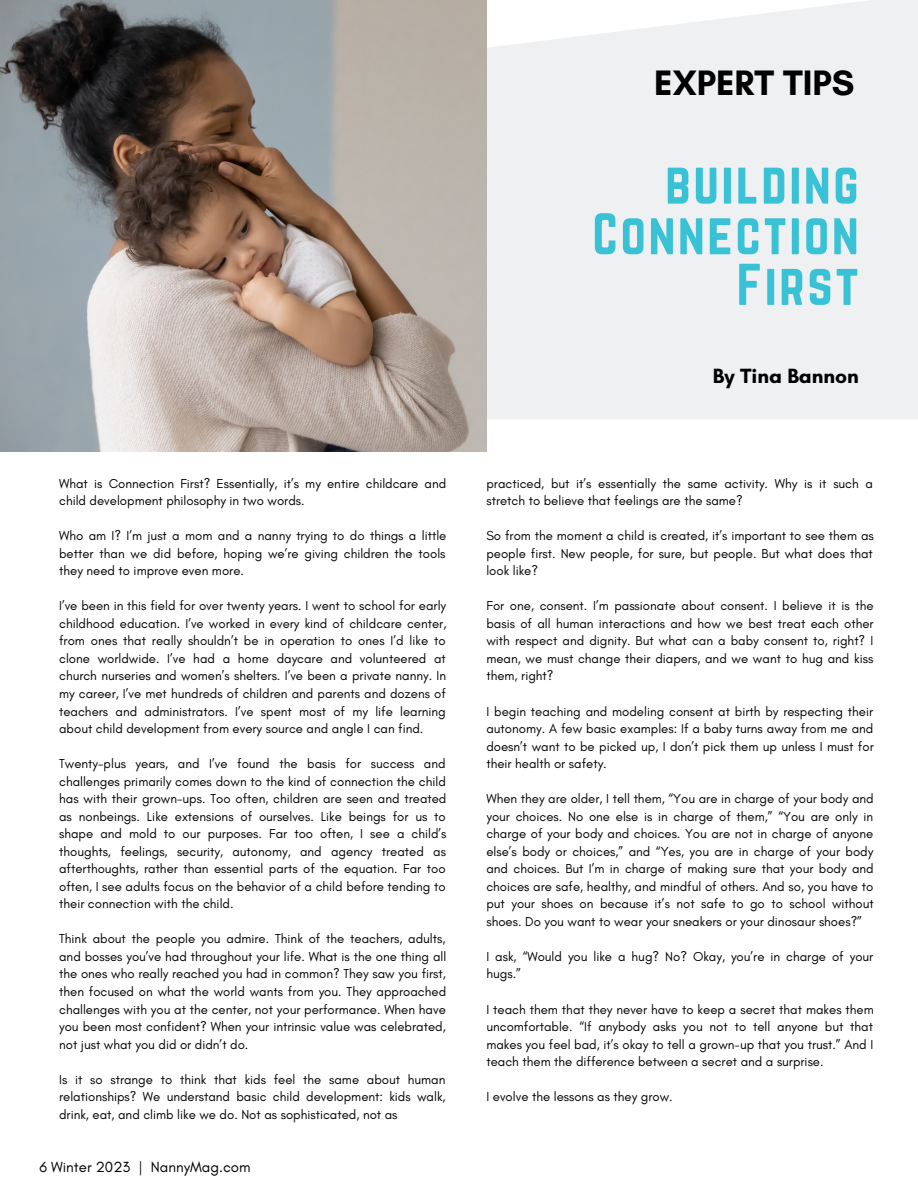
<style>
.page{position:relative;width:918px;height:1188px;background:#fff}
.page>*{position:absolute;margin:0;border:0;box-sizing:border-box;transform-origin:0 0}
.t1{font:51.45px/50.7px "Norwester";letter-spacing:.045em;color:#39c2d5;text-align:right}
.t2{font:700 36px "Glacial Indifference";color:#000}
.t3{font:700 21px "Glacial Indifference";color:#000}
.t4{font:15px "Glacial Indifference";color:#000}
.t5{font:13.2px/17.5px "Glacial Indifference";color:#000;text-align:justify}
</style>
<div class="page">
<svg style="left:486px;top:0;width:432px;height:419px;fill:#eff0f2"></svg>
<img style="left:0;top:0;width:486px;height:451px">
<p class="t5" style="left:59px;top:474px;width:389px">What is Connection First? Essentially, it’s my entire childcare and child development philosophy in two words.</p>
<p class="t5" style="left:59px;top:527px;width:389px">Who am I? I’m just a mom and a nanny trying to do things a little better than we did before, hoping we’re giving children the tools they need to improve even more.</p>
<p class="t5" style="left:59px;top:597px;width:389px">I’ve been in this field for over twenty years. I went to school for early childhood education. I’ve worked in every kind of childcare center, from ones that really shouldn’t be in operation to ones I’d like to clone worldwide. I’ve had a home daycare and volunteered at church nurseries and women’s shelters. I’ve been a private nanny. In my career, I’ve met hundreds of children and parents and dozens of teachers and administrators. I’ve spent most of my life learning about child development from every source and angle I can find.</p>
<p class="t5" style="left:59px;top:755px;width:389px">Twenty-plus years, and I’ve found the basis for success and challenges primarily comes down to the kind of connection the child has with their grown-ups. Too often, children are seen and treated as nonbeings. Like extensions of ourselves. Like beings for us to shape and mold to our purposes. Far too often, I see a child’s thoughts, feelings, security, autonomy, and agency treated as afterthoughts, rather than essential parts of the equation. Far too often, I see adults focus on the behavior of a child before tending to their connection with the child.</p>
<p class="t5" style="left:59px;top:930px;width:389px">Think about the people you admire. Think of the teachers, adults, and bosses you’ve had throughout your life. What is the one thing all the ones who really reached you had in common? They saw you first, then focused on what the world wants from you. They approached challenges with you at the center, not your performance. When have you been most confident? When your intrinsic value was celebrated, not just what you did or didn’t do.</p>
<p class="t5" style="left:59px;top:1070px;width:388px">Is it so strange to think that kids feel the same about human relationships? We understand basic child development: kids walk, drink, eat, and climb like we do. Not as sophisticated, not as</p>
<p class="t4" style="left:39px;top:1158px;width:213px">6 Winter 2023 | NannyMag.com</p>
<h2 class="t2" style="left:654px;top:60px;width:202px">EXPERT TIPS</h2>
<h1 class="t1" style="left:592px;top:158px;width:268px">building<br>Connection<br>First</h1>
<h3 class="t3" style="left:713px;top:363px;width:147px">By Tina Bannon</h3>
<p class="t5" style="left:486px;top:474px;width:388px">practiced, but it’s essentially the same activity. Why is it such a stretch to believe that feelings are the same?</p>
<p class="t5" style="left:486px;top:527px;width:389px">So from the moment a child is created, it’s important to see them as people first. New people, for sure, but people. But what does that look like?</p>
<p class="t5" style="left:486px;top:597px;width:389px">For one, consent. I’m passionate about consent. I believe it is the basis of all human interactions and how we best treat each other with respect and dignity. But what can a baby consent to, right? I mean, we must change their diapers, and we want to hug and kiss them, right?</p>
<p class="t5" style="left:486px;top:702px;width:389px">I begin teaching and modeling consent at birth by respecting their autonomy. A few basic examples: If a baby turns away from me and doesn’t want to be picked up, I don’t pick them up unless I must for their health or safety.</p>
<p class="t5" style="left:486px;top:790px;width:389px">When they are older, I tell them, “You are in charge of your body and your choices. No one else is in charge of them,” “You are only in charge of your body and choices. You are not in charge of anyone else’s body or choices,” and “Yes, you are in charge of your body and choices. But I’m in charge of making sure that your body and choices are safe, healthy, and mindful of others. And so, you have to put your shoes on because it’s not safe to go to school without shoes. Do you want to wear your sneakers or your dinosaur shoes?”</p>
<p class="t5" style="left:486px;top:948px;width:388px">I ask, “Would you like a hug? No? Okay, you’re in charge of your hugs.”</p>
<p class="t5" style="left:486px;top:1000px;width:389px">I teach them that they never have to keep a secret that makes them uncomfortable. “If anybody asks you not to tell anyone but that makes you feel bad, it’s okay to tell a grown-up that you trust.” And I teach them the difference between a secret and a surprise.</p>
<p class="t5" style="left:486px;top:1088px;width:188px">I evolve the lessons as they grow.</p>
</div>
